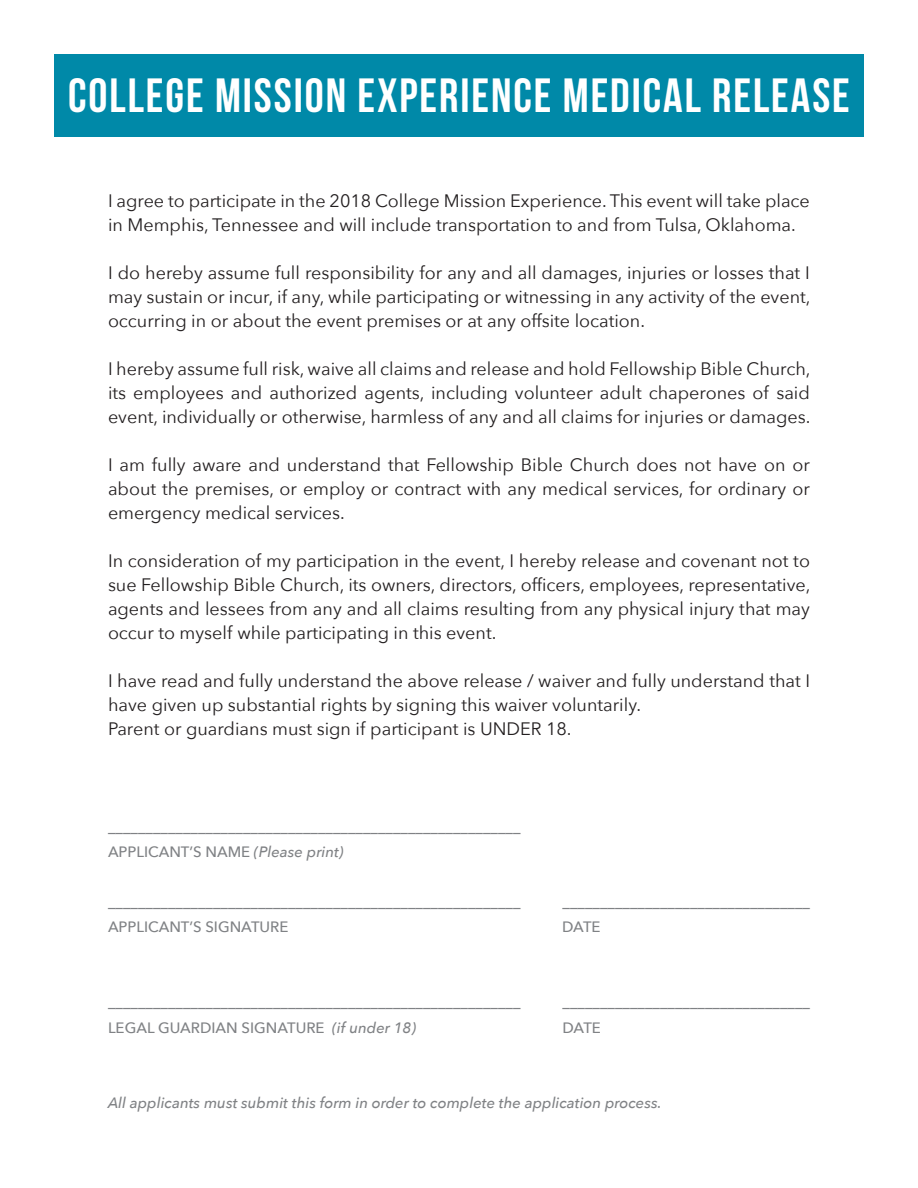
<style>
.page{position:relative;width:918px;height:1188px;background:#fff}
.page>*{position:absolute;margin:0;border:0;box-sizing:border-box;transform-origin:0 0}
.t1{font:48px "Bebas Neue";letter-spacing:.04em;color:#fff}
.t2{font:18px/24px "Avenir Next";color:#231f20;text-align:justify}
.t3{font:500 15px "Avenir Next";color:#808285}
.t4{font:italic 500 15px "Avenir Next";color:#808285}
.s1{font-style:italic}
</style>
<div class="page">
<div style="left:54px;top:54px;width:810px;height:82px;background:#0089a8"></div>
<p class="t1" style="left:68px;top:69px;width:783px">COLLEGE MISSION EXPERIENCE MEDICAL RELEASE</p>
<p class="t2" style="left:108px;top:188px;width:703px">I agree to participate in the 2018 College Mission Experience. This event will take place in Memphis, Tennessee and will include transportation to and from Tulsa, Oklahoma.</p>
<p class="t2" style="left:108px;top:260px;width:704px">I do hereby assume full responsibility for any and all damages, injuries or losses that I may sustain or incur, if any, while participating or witnessing in any activity of the event, occurring in or about the event premises or at any offsite location.</p>
<p class="t2" style="left:108px;top:356px;width:704px">I hereby assume full risk, waive all claims and release and hold Fellowship Bible Church, its employees and authorized agents, including volunteer adult chaperones of said event, individually or otherwise, harmless of any and all claims for injuries or damages.</p>
<p class="t2" style="left:108px;top:452px;width:703px">I am fully aware and understand that Fellowship Bible Church does not have on or about the premises, or employ or contract with any medical services, for ordinary or emergency medical services.</p>
<p class="t2" style="left:108px;top:548px;width:704px">In consideration of my participation in the event, I hereby release and covenant not to sue Fellowship Bible Church, its owners, directors, officers, employees, representative, agents and lessees from any and all claims resulting from any physical injury that may occur to myself while participating in this event.</p>
<p class="t2" style="left:108px;top:668px;width:704px">I have read and fully understand the above release / waiver and fully understand that I have given up substantial rights by signing this waiver voluntarily.</p>
<p class="t2" style="left:108px;top:716px;width:465px">Parent or guardians must sign if participant is UNDER 18.</p>
<p class="t3" style="left:108px;top:814px;width:414px">_______________________________________________________</p>
<p class="t3" style="left:108px;top:839px;width:237px">APPLICANT’S NAME <span class="s1">(Please print)</span></p>
<p class="t3" style="left:108px;top:889px;width:414px">_______________________________________________________</p>
<p class="t3" style="left:563px;top:889px;width:249px">_________________________________</p>
<p class="t3" style="left:108px;top:914px;width:182px">APPLICANT’S SIGNATURE</p>
<p class="t3" style="left:562px;top:914px;width:40px">DATE</p>
<p class="t3" style="left:108px;top:989px;width:414px">_______________________________________________________</p>
<p class="t3" style="left:563px;top:989px;width:249px">_________________________________</p>
<p class="t3" style="left:108px;top:1015px;width:310px">LEGAL GUARDIAN SIGNATURE <span class="s1">(if under 18)</span></p>
<p class="t3" style="left:563px;top:1015px;width:40px">DATE</p>
<p class="t4" style="left:108px;top:1090px;width:555px">All applicants must submit this form in order to complete the application process.</p>
</div>
